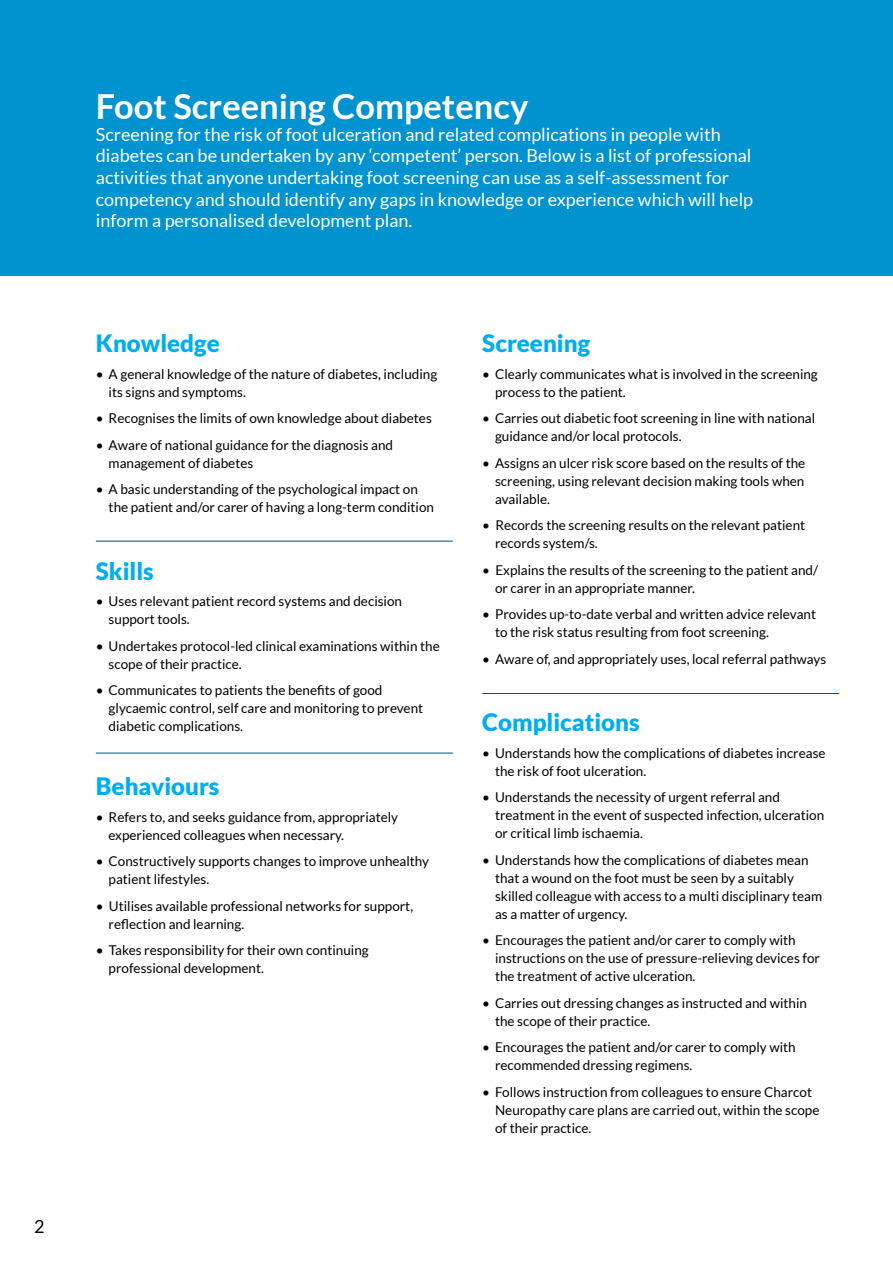
<style>
.page{position:relative;width:893px;height:1263px;background:#fff}
.page>*{position:absolute;margin:0;border:0;box-sizing:border-box;transform-origin:0 0}
.t1{font:700 34.5px "Lato";color:#fff}
.t2{font:900 24px "Lato";color:#00aeef}
.t3{font:18px/21.6px "Lato";color:#fff}
.t4{font:18px "Lato";color:#000}
.t5{font:13.5px/18px "Lato";color:#000}
</style>
<div class="page">
<div style="left:0;top:0;width:893px;height:275px;background:#0093d0"></div>
<hr style="left:96px;top:541px;width:357px;height:1px;background:#004b8d">
<hr style="left:96px;top:753px;width:357px;height:1px;background:#004b8d">
<hr style="left:482px;top:693px;width:357px;height:1px;background:#004b8d">
<h3 class="t4" style="left:34px;top:1216px;width:12px">2</h3>
<h1 class="t1" style="left:96px;top:87px;width:434px">Foot Screening Competency</h1>
<p class="t3" style="left:96px;top:123px;width:659px">Screening for the risk of foot ulceration and related complications in people with diabetes can be undertaken by any ‘competent’ person. Below is a list of professional activities that anyone undertaking foot screening can use as a self-assessment for competency and should identify any gaps in knowledge or experience which will help inform a personalised development plan.</p>
<h2 class="t2" style="left:96px;top:329px;width:125px">Knowledge</h2>
<p class="t5" style="left:109px;top:365px;width:330px;text-indent:-13px">• A general knowledge of the nature of diabetes, including its signs and symptoms.</p>
<p class="t5" style="left:96px;top:409px;width:337px">• Recognises the limits of own knowledge about diabetes</p>
<p class="t5" style="left:109px;top:436px;width:286px;text-indent:-13px">• Aware of national guidance for the diagnosis and management of diabetes</p>
<p class="t5" style="left:109px;top:480px;width:327px;text-indent:-13px">• A basic understanding of the psychological impact on the patient and/or carer of having a long-term condition</p>
<h2 class="t2" style="left:96px;top:557px;width:59px">Skills</h2>
<p class="t5" style="left:109px;top:592px;width:295px;text-indent:-13px">• Uses relevant patient record systems and decision support tools.</p>
<p class="t5" style="left:109px;top:637px;width:333px;text-indent:-13px">• Undertakes protocol-led clinical examinations within the scope of their practice.</p>
<p class="t5" style="left:109px;top:681px;width:316px;text-indent:-13px">• Communicates to patients the benefits of good glycaemic control, self care and monitoring to prevent diabetic complications.</p>
<h2 class="t2" style="left:96px;top:772px;width:125px">Behaviours</h2>
<p class="t5" style="left:109px;top:808px;width:291px;text-indent:-13px">• Refers to, and seeks guidance from, appropriately experienced colleagues when necessary.</p>
<p class="t5" style="left:109px;top:852px;width:322px;text-indent:-13px">• Constructively supports changes to improve unhealthy patient lifestyles.</p>
<p class="t5" style="left:109px;top:897px;width:306px;text-indent:-13px">• Utilises available professional networks for support, reflection and learning.</p>
<p class="t5" style="left:109px;top:941px;width:262px;text-indent:-13px">• Takes responsibility for their own continuing professional development.</p>
<h2 class="t2" style="left:482px;top:329px;width:109px">Screening</h2>
<p class="t5" style="left:495px;top:365px;width:324px;text-indent:-13px">• Clearly communicates what is involved in the screening process to the patient.</p>
<p class="t5" style="left:495px;top:409px;width:322px;text-indent:-13px">• Carries out diabetic foot screening in line with national guidance and/or local protocols.</p>
<p class="t5" style="left:495px;top:454px;width:312px;text-align:justify;text-indent:-13px">• Assigns an ulcer risk score based on the results of the screening, using relevant decision making tools when available.</p>
<p class="t5" style="left:495px;top:516px;width:312px;text-indent:-13px">• Records the screening results on the relevant patient records system/s.</p>
<p class="t5" style="left:495px;top:561px;width:325px;text-indent:-13px">• Explains the results of the screening to the patient and/ or carer in an appropriate manner.</p>
<p class="t5" style="left:495px;top:605px;width:323px;text-indent:-13px">• Provides up-to-date verbal and written advice relevant to the risk status resulting from foot screening.</p>
<p class="t5" style="left:482px;top:650px;width:345px">• Aware of, and appropriately uses, local referral pathways</p>
<h2 class="t2" style="left:482px;top:708px;width:159px">Complications</h2>
<p class="t5" style="left:495px;top:744px;width:332px;text-indent:-13px">• Understands how the complications of diabetes increase the risk of foot ulceration.</p>
<p class="t5" style="left:495px;top:788px;width:331px;text-indent:-13px">• Understands the necessity of urgent referral and treatment in the event of suspected infection, ulceration or critical limb ischaemia.</p>
<p class="t5" style="left:495px;top:851px;width:329px;text-indent:-13px">• Understands how the complications of diabetes mean that a wound on the foot must be seen by a suitably skilled colleague with access to a multi disciplinary team as a matter of urgency.</p>
<p class="t5" style="left:495px;top:931px;width:326px;text-indent:-13px">• Encourages the patient and/or carer to comply with instructions on the use of pressure-relieving devices for the treatment of active ulceration.</p>
<p class="t5" style="left:495px;top:994px;width:313px;text-indent:-13px">• Carries out dressing changes as instructed and within the scope of their practice.</p>
<p class="t5" style="left:495px;top:1038px;width:302px;text-indent:-13px">• Encourages the patient and/or carer to comply with recommended dressing regimens.</p>
<p class="t5" style="left:495px;top:1083px;width:326px;text-indent:-13px">• Follows instruction from colleagues to ensure Charcot<br>Neuropathy care plans are carried out, within the scope of their practice.</p>
</div>
